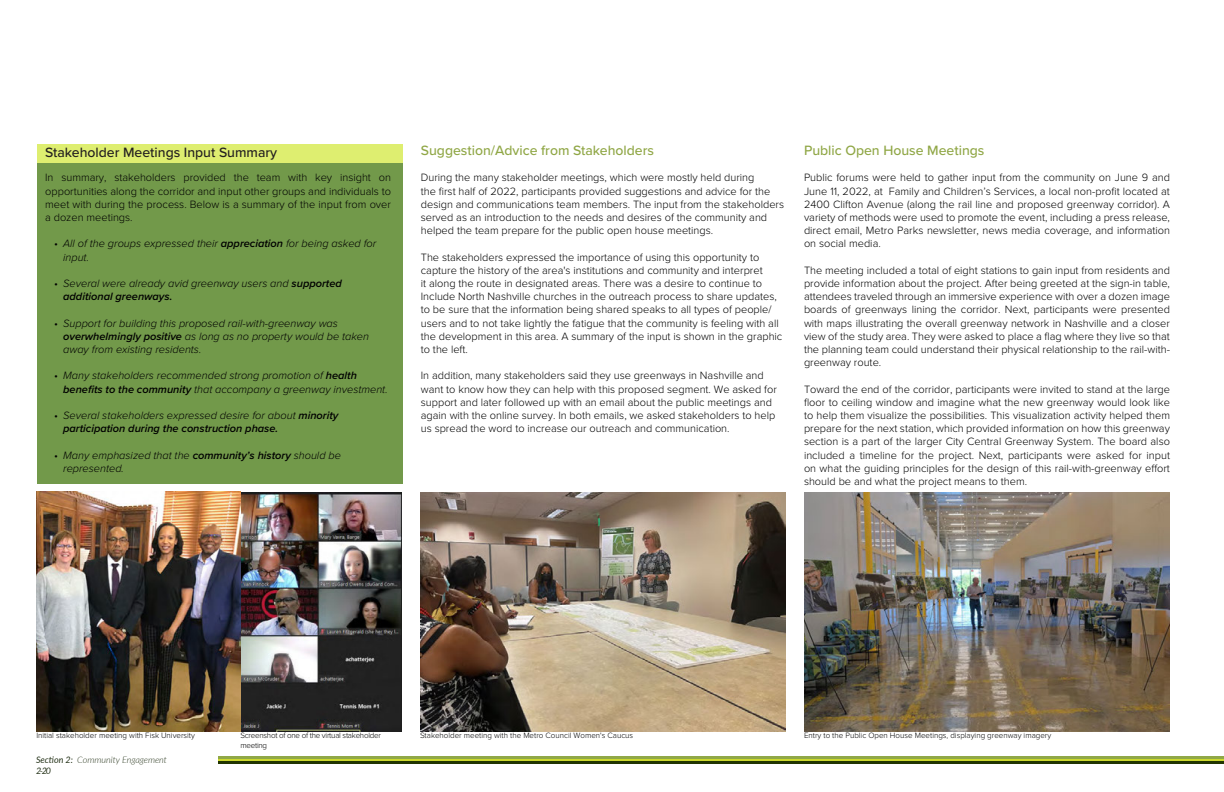
<style>
.page{position:relative;width:1224px;height:792px;background:#fff}
.page>*{position:absolute;margin:0;border:0;box-sizing:border-box;transform-origin:0 0}
.Chapter_Body_Text{font:500 14px "Proxima Nova";color:#90a746}
.t1{font:500 14px "Proxima Nova";color:#231f20}
.Chapter_Body_Text-2{font:300 11px/13.2px "Proxima Nova";color:#000;text-align:justify}
.t2{font:italic 300 11px/13.2px "Proxima Nova";color:#000}
.t3{font:italic 600 11px/13.2px "Proxima Nova";color:#000}
.t4{font:italic 300 9px "Lato";color:#26341a}
.t5{font:italic 9px "Lato";color:#26341a}
.t6{font:300 8px "Proxima Nova";color:#000}
.t7{font:300 8px/9.6px "Proxima Nova";letter-spacing:-.03em;color:#000}
.s1{font-style:normal}
.s2{font-weight:600}
.s3{font-weight:300;font-style:normal}
.s4{font-weight:300}
.s5{font-weight:400}
</style>
<div class="page">
<hr style="left:218px;top:759px;width:1006px;height:2px;background:#cdd92f">
<hr style="left:218px;top:756px;width:1006px;height:3px;background:#90a847">
<hr style="left:218px;top:761px;width:1006px;height:2px;background:#213502">
<img style="left:804px;top:493px;width:366px;height:239px">
<div style="left:37px;top:144px;width:366px;height:339px;background:#72994a"></div>
<img style="left:240px;top:493px;width:162px;height:239px">
<img style="left:36px;top:492px;width:204px;height:240px">
<img style="left:421px;top:493px;width:365px;height:239px">
<div style="left:37px;top:144px;width:366px;height:19px;background:#deee70"></div>
<p class="t1" style="left:45px;top:141px;width:234px">Stakeholder Meetings Input Summary</p>
<p class="Chapter_Body_Text-2" style="left:45px;top:171px;width:347px">In summary, stakeholders provided the team with key insight on opportunities along the corridor and input other groups and individuals to meet with during the process. Below is a summary of the input from over a dozen meetings.</p>
<p class="t2" style="left:63px;top:237px;width:315px;text-indent:-9px"><span class="s1">•</span> All of the groups expressed their <span class="s2">appreciation</span> for being asked for input.</p>
<p class="t2" style="left:63px;top:276px;width:280px;text-indent:-9px"><span class="s1">•</span> Several were already avid greenway users and <span class="s2">supported additional greenways.</span></p>
<p class="t2" style="left:63px;top:316px;width:307px;text-indent:-9px"><span class="s1">•</span> Support for building this proposed rail-with-greenway was <span class="s2">overwhelmingly positive</span> as long as no property would be taken away from existing residents.</p>
<p class="t2" style="left:63px;top:369px;width:326px;text-indent:-9px"><span class="s1">•</span> Many stakeholders recommended strong promotion of <span class="s2">health benefits to the community</span> that accompany a greenway investment.</p>
<p class="t3" style="left:63px;top:408px;width:277px;text-indent:-9px"><span class="s3">•</span> <span class="s4">Several stakeholders expressed desire for about</span> minority participation during the construction phase.</p>
<p class="t2" style="left:63px;top:448px;width:279px;text-indent:-9px"><span class="s1">•</span> Many emphasized that the <span class="s2">community’s history</span> should be represented.</p>
<p class="Chapter_Body_Text" style="left:421px;top:140px;width:235px">Suggestion/Advice from Stakeholders</p>
<p class="Chapter_Body_Text-2" style="left:421px;top:171px;width:365px;text-align:left">During the many stakeholder meetings, which were mostly held during<br>the first half of 2022, participants provided suggestions and advice for the design and communications team members. The input from the stakeholders served as an introduction to the needs and desires of the community and helped the team prepare for the public open house meetings.</p>
<p class="Chapter_Body_Text-2" style="left:421px;top:250px;width:363px;text-align:left">The stakeholders expressed the importance of using this opportunity to capture the history of the area's institutions and community and interpret<br>it along the route in designated areas. There was a desire to continue to Include North Nashville churches in the outreach process to share updates, to be sure that the information being shared speaks to all types of people/ users and to not take lightly the fatigue that the community is feeling with all the development in this area. A summary of the input is shown in the graphic to the left.</p>
<p class="Chapter_Body_Text-2" style="left:421px;top:369px;width:358px;text-align:left">In addition, many stakeholders said they use greenways in Nashville and want to know how they can help with this proposed segment. We asked for support and later followed up with an email about the public meetings and again with the online survey. In both emails, we asked stakeholders to help us spread the word to increase our outreach and communication.</p>
<p class="Chapter_Body_Text" style="left:804px;top:140px;width:182px">Public Open House Meetings</p>
<p class="Chapter_Body_Text-2" style="left:804px;top:171px;width:368px">Public forums were held to gather input from the community on June 9 and June 11, 2022, at Family and Children’s Services, a local non-profit located at 2400 Clifton Avenue (along the rail line and proposed greenway corridor). A variety of methods were used to promote the event, including a press release, direct email, Metro Parks newsletter, news media coverage, and information on social media.</p>
<p class="Chapter_Body_Text-2" style="left:804px;top:263px;width:368px">The meeting included a total of eight stations to gain input from residents and provide information about the project. After being greeted at the sign-in table, attendees traveled through an immersive experience with over a dozen image boards of greenways lining the corridor. Next, participants were presented with maps illustrating the overall greenway network in Nashville and a closer view of the study area. They were asked to place a flag where they live so that the planning team could understand their physical relationship to the rail-with&shy;greenway route.</p>
<p class="Chapter_Body_Text-2" style="left:804px;top:382px;width:368px">Toward the end of the corridor, participants were invited to stand at the large floor to ceiling window and imagine what the new greenway would look like to help them visualize the possibilities. This visualization activity helped them prepare for the next station, which provided information on how this greenway section is a part of the larger City Central Greenway System. The board also included a timeline for the project. Next, participants were asked for input on what the guiding principles for the design of this rail-with-greenway effort should be and what the project means to them.</p>
<p class="t6" style="left:36px;top:730px;width:160px">Initial stakeholder meeting with Fisk University</p>
<p class="t7" style="left:240px;top:730px;width:142px">Screenshot of one of the virtual stakeholder meeting</p>
<p class="t6" style="left:420px;top:730px;width:215px">Stakeholder meeting with the Metro Council Women's Caucus</p>
<p class="t4" style="left:36px;top:754px;width:133px"><span class="s5">Section 2:</span> Community Engagement</p>
<p class="t5" style="left:36px;top:764px;width:17px">2-20</p>
<p class="t6" style="left:804px;top:730px;width:249px">Entry to the Public Open House Meetings, displaying greenway imagery</p>
</div>
